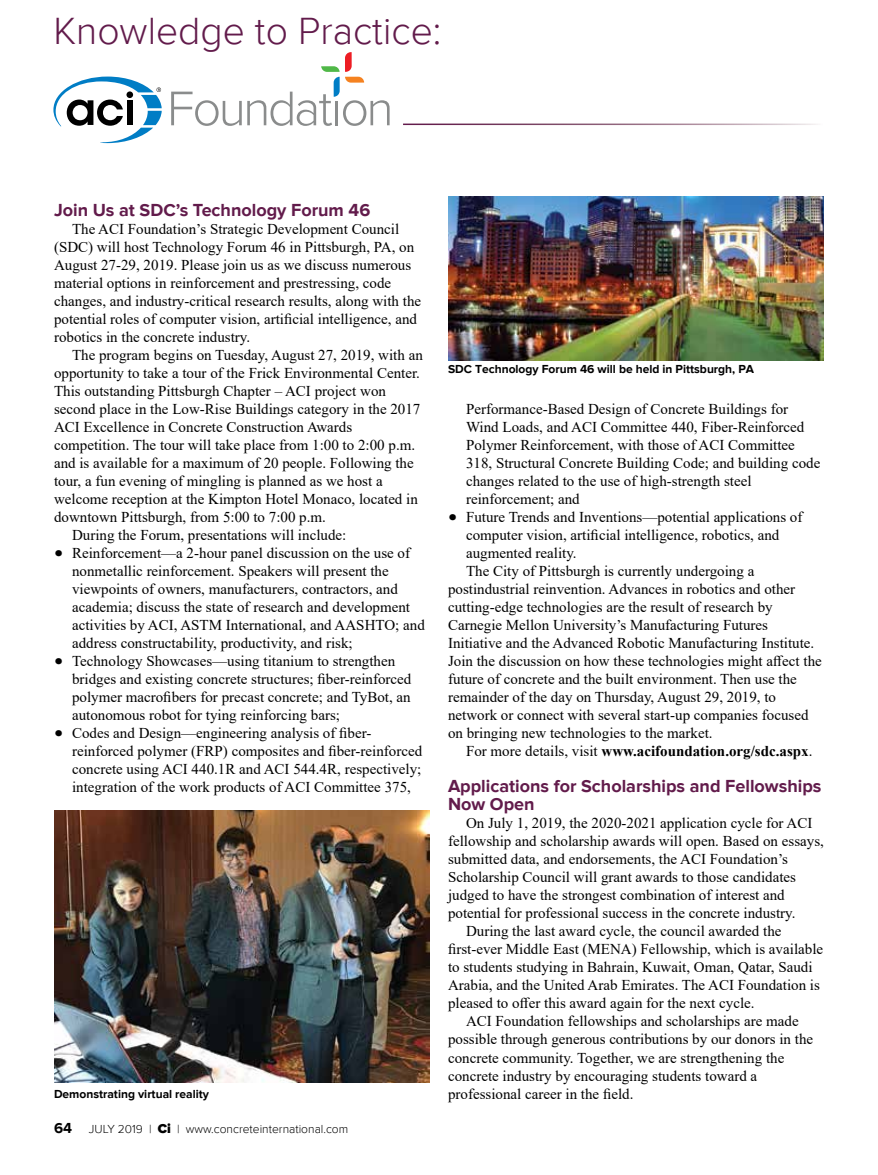
<style>
.page{position:relative;width:878px;height:1175px;background:#fff}
.page>*{position:absolute;margin:0;border:0;box-sizing:border-box;transform-origin:0 0}
.t1{font:300 39px "Proxima Nova";color:#621b4b}
.t2{font:700 18px/18px "Proxima Nova";color:#621b4b}
.t3{font:15px/18px "Times New Roman";color:#000}
.t4{font:700 15px "Times New Roman";color:#000}
.t5{font:700 12px "Proxima Nova";color:#000}
.t6{font:300 12px "Proxima Nova";color:#000}
.s1{font-family:"Adobe Caslon Pro";font-size:27px}
.s2{font-weight:400}
.s3{font-weight:700;font-size:15px}
.s4{font-weight:900;font-size:13.5px}
</style>
<div class="page">
<svg style="left:171px;top:52px;width:218px;height:74px"></svg>
<svg style="left:53px;top:77px;width:109px;height:66px"></svg>
<div style="left:127px;top:100px;width:6px;height:25px;background:#000"></div>
<div style="left:126px;top:91px;width:7px;height:7px;background:#000;border-radius:50%"></div>
<img style="left:54px;top:810px;width:376px;height:272px">
<img style="left:448px;top:196px;width:376px;height:164px">
<h1 class="t1" style="left:53px;top:9px;width:389px">Knowledge to Practice:</h1>
<p class="t2" style="left:54px;top:201px;width:318px">Join Us at SDC’s Technology Forum 46</p>
<p class="t3" style="left:54px;top:219px;width:369px;text-indent:18px">The ACI Foundation’s Strategic Development Council (SDC) will host Technology Forum 46 in Pittsburgh, PA, on August 27-29, 2019. Please join us as we discuss numerous material options in reinforcement and prestressing, code changes, and industry-critical research results, along with the potential roles of computer vision, artificial intelligence, and robotics in the concrete industry.</p>
<p class="t3" style="left:72px;top:345px;width:352px">The program begins on Tuesday, August 27, 2019, with an</p>
<p class="t3" style="left:54px;top:363px;width:367px">opportunity to take a tour of the Frick Environmental Center.</p>
<p class="t3" style="left:54px;top:381px;width:333px">This outstanding Pittsburgh Chapter – ACI project won</p>
<p class="t3" style="left:54px;top:399px;width:368px">second place in the Low-Rise Buildings category in the 2017</p>
<p class="t3" style="left:54px;top:417px;width:300px">ACI Excellence in Concrete Construction Awards</p>
<p class="t3" style="left:54px;top:435px;width:362px">competition. The tour will take place from 1:00 to 2:00 p.m.</p>
<p class="t3" style="left:54px;top:453px;width:361px">and is available for a maximum of 20 people. Following the</p>
<p class="t3" style="left:54px;top:471px;width:330px">tour, a fun evening of mingling is planned as we host a</p>
<p class="t3" style="left:54px;top:489px;width:365px">welcome reception at the Kimpton Hotel Monaco, located in</p>
<p class="t3" style="left:54px;top:507px;width:273px">downtown Pittsburgh, from 5:00 to 7:00 p.m.</p>
<p class="t3" style="left:72px;top:525px;width:276px">During the Forum, presentations will include:</p>
<p class="t3" style="left:72px;top:543px;width:354px;text-indent:-18px"><span class="s1">•</span> Reinforcement—a 2-hour panel discussion on the use of nonmetallic reinforcement. Speakers will present the viewpoints of owners, manufacturers, contractors, and academia; discuss the state of research and development activities by ACI, ASTM International, and AASHTO; and address constructability, productivity, and risk;</p>
<p class="t3" style="left:72px;top:651px;width:341px;text-indent:-18px"><span class="s1">•</span> Technology Showcases—using titanium to strengthen bridges and existing concrete structures; fiber-reinforced polymer macrofibers for precast concrete; and TyBot, an autonomous robot for tying reinforcing bars;</p>
<p class="t3" style="left:72px;top:723px;width:352px;text-indent:-18px"><span class="s1">•</span> Codes and Design—engineering analysis of fiber&shy;reinforced polymer (FRP) composites and fiber-reinforced concrete using ACI 440.1R and ACI 544.4R, respectively; integration of the work products of ACI Committee 375,</p>
<p class="t5" style="left:448px;top:362px;width:307px">SDC Technology Forum 46 will be held in Pittsburgh, PA</p>
<p class="t3" style="left:466px;top:400px;width:356px">Performance-Based Design of Concrete Buildings for Wind Loads, and ACI Committee 440, Fiber-Reinforced Polymer Reinforcement, with those of ACI Committee 318, Structural Concrete Building Code; and building code changes related to the use of high-strength steel reinforcement; and</p>
<p class="t3" style="left:448px;top:508px;width:356px"><span class="s1">•</span> Future Trends and Inventions—potential applications of</p>
<p class="t3" style="left:466px;top:526px;width:315px">computer vision, artificial intelligence, robotics, and</p>
<p class="t3" style="left:466px;top:544px;width:112px">augmented reality.</p>
<p class="t3" style="left:466px;top:562px;width:290px">The City of Pittsburgh is currently undergoing a</p>
<p class="t3" style="left:448px;top:580px;width:349px">postindustrial reinvention. Advances in robotics and other</p>
<p class="t3" style="left:448px;top:598px;width:326px">cutting-edge technologies are the result of research by</p>
<p class="t3" style="left:448px;top:616px;width:321px">Carnegie Mellon University’s Manufacturing Futures</p>
<p class="t3" style="left:448px;top:634px;width:368px">Initiative and the Advanced Robotic Manufacturing Institute.</p>
<p class="t3" style="left:448px;top:652px;width:375px">Join the discussion on how these technologies might affect the</p>
<p class="t3" style="left:448px;top:670px;width:350px">future of concrete and the built environment. Then use the</p>
<p class="t3" style="left:448px;top:688px;width:329px">remainder of the day on Thursday, August 29, 2019, to</p>
<p class="t3" style="left:448px;top:706px;width:362px">network or connect with several start-up companies focused</p>
<p class="t3" style="left:448px;top:724px;width:266px">on bringing new technologies to the market.</p>
<p class="t4" style="left:466px;top:740px;width:348px"><span class="s2">For more details, visit</span> www.acifoundation.org/sdc.aspx<span class="s2">.</span></p>
<p class="t2" style="left:448px;top:777px;width:375px">Applications for Scholarships and Fellowships<br>Now Open</p>
<p class="t3" style="left:466px;top:814px;width:348px">On July 1, 2019, the 2020-2021 application cycle for ACI</p>
<p class="t3" style="left:448px;top:832px;width:377px">fellowship and scholarship awards will open. Based on essays,</p>
<p class="t3" style="left:448px;top:850px;width:341px">submitted data, and endorsements, the ACI Foundation’s</p>
<p class="t3" style="left:448px;top:868px;width:349px">Scholarship Council will grant awards to those candidates</p>
<p class="t3" style="left:448px;top:886px;width:338px">judged to have the strongest combination of interest and</p>
<p class="t3" style="left:448px;top:904px;width:349px">potential for professional success in the concrete industry.</p>
<p class="t3" style="left:466px;top:922px;width:317px">During the last award cycle, the council awarded the</p>
<p class="t3" style="left:448px;top:940px;width:376px">first-ever Middle East (MENA) Fellowship, which is available</p>
<p class="t3" style="left:448px;top:958px;width:366px">to students studying in Bahrain, Kuwait, Oman, Qatar, Saudi</p>
<p class="t3" style="left:448px;top:976px;width:373px">Arabia, and the United Arab Emirates. The ACI Foundation is</p>
<p class="t3" style="left:448px;top:994px;width:308px">pleased to offer this award again for the next cycle.</p>
<p class="t3" style="left:466px;top:1012px;width:334px">ACI Foundation fellowships and scholarships are made</p>
<p class="t3" style="left:448px;top:1030px;width:366px">possible through generous contributions by our donors in the</p>
<p class="t3" style="left:448px;top:1048px;width:338px">concrete community. Together, we are strengthening the</p>
<p class="t3" style="left:448px;top:1066px;width:311px">concrete industry by encouraging students toward a</p>
<p class="t5" style="left:54px;top:1087px;width:156px">Demonstrating virtual reality</p>
<p class="t3" style="left:448px;top:1084px;width:187px">professional career in the field.</p>
<p class="t6" style="left:54px;top:1121px;width:296px"><span class="s3">64</span> JULY 2019 | <span class="s4">Ci</span> | www.concreteinternational.com</p>
</div>
